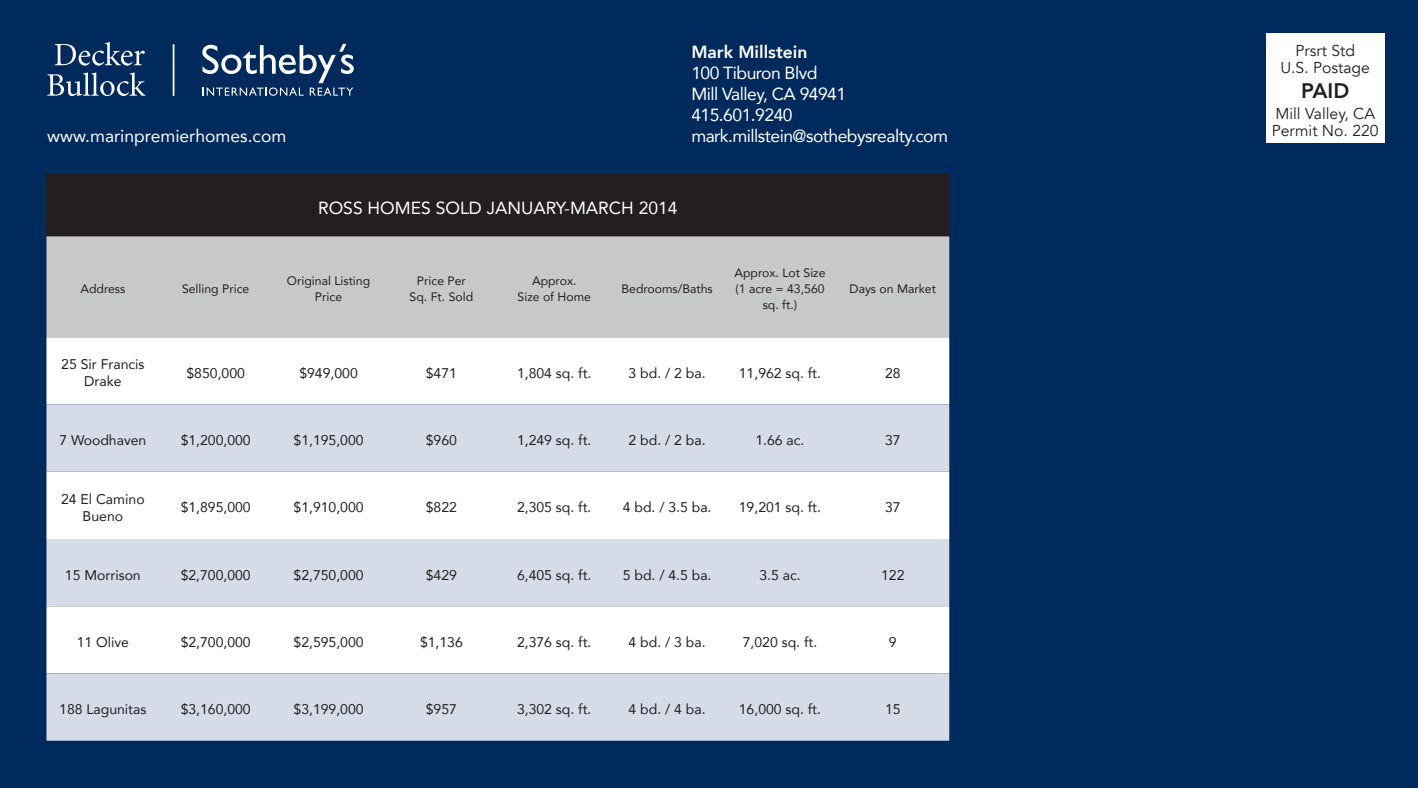
<style>
.page{position:relative;width:1418px;height:788px;background:#00295c}
.page>*{position:absolute;margin:0;border:0;box-sizing:border-box;transform-origin:0 0}
.t1{font:800 21px "Avenir";color:#231f20}
.t2{font:17.5px "Avenir";letter-spacing:-.03em;color:#fff}
.t3{font:17.5px "Avenir";color:#fff}
.t4{font:800 17.5px "Avenir";color:#fff}
.t5{font:15.75px "Avenir";color:#231f20}
.t6{font:14px/16.8px "Avenir";color:#231f20;text-align:center}
.t7{font:12.25px/15.8px "Avenir";color:#231f20;text-align:center}
</style>
<div class="page">
<div style="left:1266px;top:33px;width:118px;height:109px;background:#fff"></div>
<div style="left:46px;top:173px;width:903px;height:63px;background:#231f20"></div>
<div style="left:46px;top:236px;width:903px;height:101px;background:#c7c8ca"></div>
<div style="left:46px;top:337px;width:903px;height:67px;background:#fff"></div>
<svg style="left:46px;top:404px;width:903px;height:336px;background:#e4e9f0"></svg>
<hr style="left:173px;top:44px;width:1px;height:52px;background:#fff">
<svg style="left:202px;top:44px;width:152px;height:52px"></svg>
<svg style="left:55px;top:42px;width:90px;height:24px"></svg>
<svg style="left:47px;top:72px;width:98px;height:24px"></svg>
<p class="t3" style="left:47px;top:122px;width:240px">www.marinpremierhomes.com</p>
<p class="t4" style="left:691px;top:39px;width:118px">Mark Millstein</p>
<p class="t2" style="left:691px;top:59px;width:128px">100 Tiburon Blvd</p>
<p class="t2" style="left:691px;top:80px;width:156px">Mill Valley, CA 94941</p>
<p class="t2" style="left:691px;top:101px;width:103px">415.601.9240</p>
<p class="t2" style="left:691px;top:122px;width:258px">mark.millstein@sothebysrealty.com</p>
<p class="t3" style="left:318px;top:193px;width:361px">ROSS HOMES SOLD JANUARY-MARCH 2014</p>
<p class="t7" style="left:80px;top:280px;width:46px">Address</p>
<p class="t7" style="left:182px;top:280px;width:69px">Selling Price</p>
<p class="t7" style="left:287px;top:272px;width:85px">Original Listing<br>Price</p>
<p class="t7" style="left:410px;top:272px;width:65px">Price Per<br>Sq. Ft. Sold</p>
<p class="t7" style="left:517px;top:272px;width:75px">Approx.<br>Size of Home</p>
<p class="t7" style="left:621px;top:280px;width:93px">Bedrooms/Baths</p>
<p class="t7" style="left:734px;top:265px;width:93px">Approx. Lot Size</p>
<p class="t7" style="left:735px;top:280px;width:91px">(1 acre = 43,560 sq. ft.)</p>
<p class="t7" style="left:849px;top:280px;width:88px">Days on Market</p>
<p class="t6" style="left:61px;top:356px;width:85px">25 Sir Francis<br>Drake</p>
<p class="t6" style="left:186px;top:364px;width:60px">$850,000</p>
<p class="t6" style="left:299px;top:364px;width:60px">$949,000</p>
<p class="t6" style="left:426px;top:364px;width:33px">$471</p>
<p class="t6" style="left:517px;top:364px;width:76px">1,804 sq. ft.</p>
<p class="t6" style="left:628px;top:364px;width:79px">3 bd. / 2 ba.</p>
<p class="t6" style="left:739px;top:364px;width:84px">11,962 sq. ft.</p>
<p class="t6" style="left:885px;top:364px;width:17px">28</p>
<p class="t6" style="left:59px;top:431px;width:88px">7 Woodhaven</p>
<p class="t6" style="left:181px;top:431px;width:72px">$1,200,000</p>
<p class="t6" style="left:293px;top:431px;width:72px">$1,195,000</p>
<p class="t6" style="left:426px;top:431px;width:33px">$960</p>
<p class="t6" style="left:517px;top:431px;width:76px">1,249 sq. ft.</p>
<p class="t6" style="left:628px;top:431px;width:79px">2 bd. / 2 ba.</p>
<p class="t6" style="left:755px;top:431px;width:51px">1.66 ac.</p>
<p class="t6" style="left:885px;top:431px;width:17px">37</p>
<p class="t6" style="left:61px;top:490px;width:85px">24 El Camino<br>Bueno</p>
<p class="t6" style="left:181px;top:498px;width:72px">$1,895,000</p>
<p class="t6" style="left:293px;top:498px;width:72px">$1,910,000</p>
<p class="t6" style="left:426px;top:498px;width:33px">$822</p>
<p class="t6" style="left:517px;top:498px;width:76px">2,305 sq. ft.</p>
<p class="t6" style="left:623px;top:498px;width:90px">4 bd. / 3.5 ba.</p>
<p class="t6" style="left:739px;top:498px;width:84px">19,201 sq. ft.</p>
<p class="t6" style="left:885px;top:498px;width:17px">37</p>
<p class="t6" style="left:65px;top:566px;width:77px">15 Morrison</p>
<p class="t6" style="left:181px;top:566px;width:72px">$2,700,000</p>
<p class="t6" style="left:293px;top:566px;width:72px">$2,750,000</p>
<p class="t6" style="left:426px;top:566px;width:33px">$429</p>
<p class="t6" style="left:517px;top:566px;width:76px">6,405 sq. ft.</p>
<p class="t6" style="left:623px;top:566px;width:90px">5 bd. / 4.5 ba.</p>
<p class="t6" style="left:759px;top:566px;width:43px">3.5 ac.</p>
<p class="t6" style="left:881px;top:566px;width:25px">122</p>
<p class="t6" style="left:77px;top:633px;width:54px">11 Olive</p>
<p class="t6" style="left:181px;top:633px;width:72px">$2,700,000</p>
<p class="t6" style="left:293px;top:633px;width:72px">$2,595,000</p>
<p class="t6" style="left:420px;top:633px;width:44px">$1,136</p>
<p class="t6" style="left:517px;top:633px;width:76px">2,376 sq. ft.</p>
<p class="t6" style="left:628px;top:633px;width:79px">4 bd. / 3 ba.</p>
<p class="t6" style="left:743px;top:633px;width:76px">7,020 sq. ft.</p>
<p class="t6" style="left:889px;top:633px;width:9px">9</p>
<p class="t6" style="left:59px;top:700px;width:89px">188 Lagunitas</p>
<p class="t6" style="left:181px;top:700px;width:72px">$3,160,000</p>
<p class="t6" style="left:293px;top:700px;width:72px">$3,199,000</p>
<p class="t6" style="left:426px;top:700px;width:33px">$957</p>
<p class="t6" style="left:517px;top:700px;width:76px">3,302 sq. ft.</p>
<p class="t6" style="left:628px;top:700px;width:79px">4 bd. / 4 ba.</p>
<p class="t6" style="left:739px;top:700px;width:84px">16,000 sq. ft.</p>
<p class="t6" style="left:885px;top:700px;width:17px">15</p>
<p class="t5" style="left:1295px;top:41px;width:61px">Prsrt Std</p>
<p class="t5" style="left:1280px;top:58px;width:91px">U.S. Postage</p>
<p class="t1" style="left:1301px;top:74px;width:50px">PAID</p>
<p class="t5" style="left:1275px;top:104px;width:101px">Mill Valley, CA</p>
<p class="t5" style="left:1271px;top:121px;width:108px">Permit No. 220</p>
</div>
